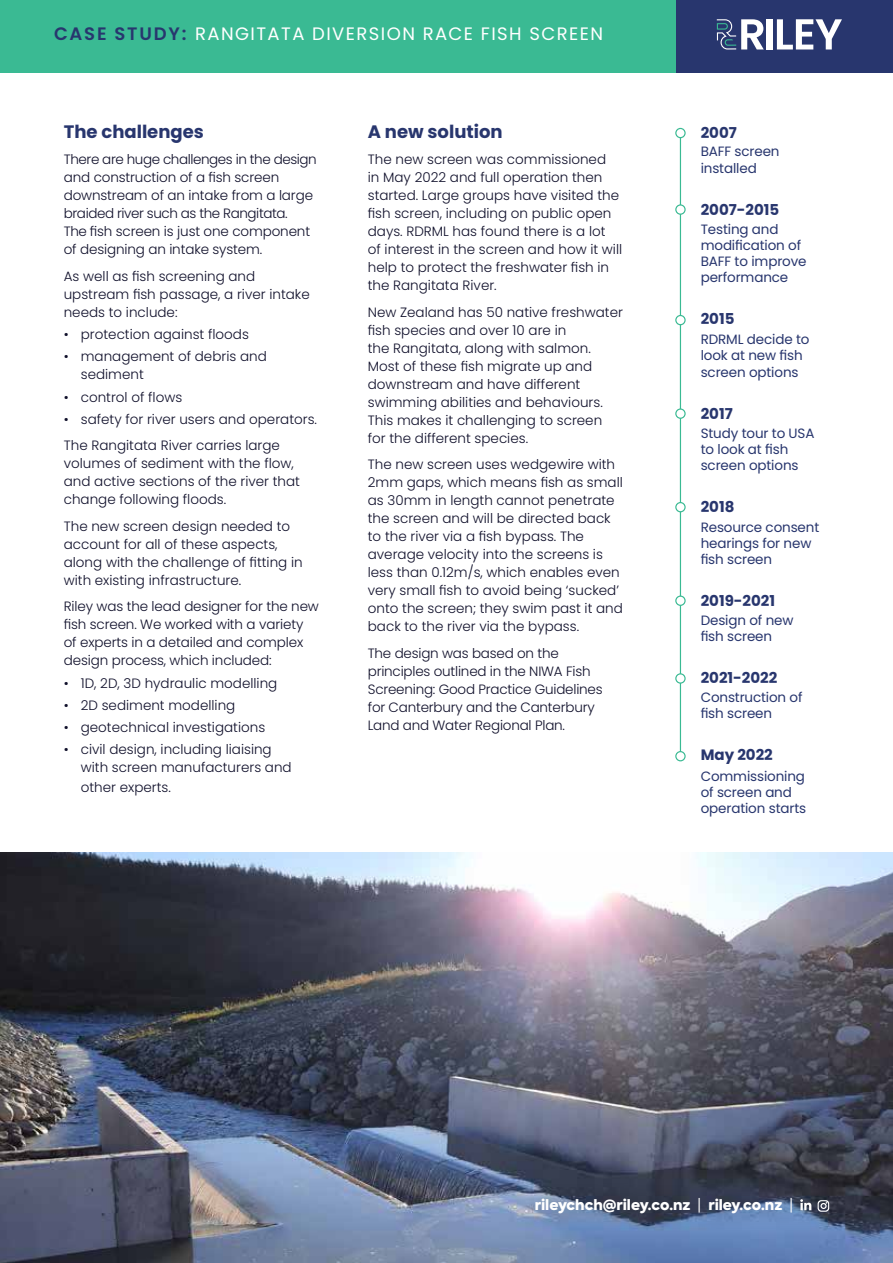
<style>
.page{position:relative;width:893px;height:1263px;background:#fff}
.page>*{position:absolute;margin:0;border:0;box-sizing:border-box;transform-origin:0 0}
.t1{font:18px "Poppins";letter-spacing:.08em;color:#fff}
.t2{font:700 18px "Poppins";color:#28366e}
.t3{font:600 18px "Poppins";letter-spacing:.1em;color:#28366e}
.t4{font:700 15px "Poppins";color:#28366e}
.t5{font:900 14.25px "Axiforma";color:#fff}
.t6{font:300 13.5px/18px "Poppins";color:#10102b}
.t7{font:13.5px/16.2px "Poppins";letter-spacing:-.01em;color:#28366e}
.s1{font-weight:400}
</style>
<div class="page">
<img style="left:0;top:853px;width:893px;height:410px">
<hr style="left:680px;top:135px;width:1px;height:621px;background:#3aba93">
<div style="left:0;top:0;width:676px;height:72px;background:#3aba93"></div>
<div style="left:676px;top:0;width:217px;height:72px;background:#28366e"></div>
<svg style="left:717px;top:19px;width:47px;height:31px"></svg>
<div style="left:767px;top:19px;width:6px;height:30px;background:#fff"></div>
<svg style="left:777px;top:19px;width:65px;height:31px"></svg>
<div style="left:676px;top:128px;width:9px;height:10px;background:#fff;border-radius:50%"></div>
<div style="left:675px;top:128px;width:11px;height:10px;border:1px solid #3aba93;border-radius:50%"></div>
<svg style="left:676px;top:205px;width:9px;height:9px"></svg>
<div style="left:675px;top:204px;width:11px;height:11px;border:1px solid #3aba93;border-radius:50%"></div>
<div style="left:676px;top:315px;width:9px;height:10px;background:#fff;border-radius:50%"></div>
<div style="left:675px;top:315px;width:11px;height:10px;border:1px solid #3aba93;border-radius:50%"></div>
<svg style="left:676px;top:409px;width:9px;height:9px"></svg>
<div style="left:675px;top:408px;width:11px;height:11px;border:1px solid #3aba93;border-radius:50%"></div>
<div style="left:676px;top:503px;width:9px;height:9px;background:#fff;border-radius:50%"></div>
<div style="left:675px;top:502px;width:11px;height:10px;border:1px solid #3aba93;border-radius:50%"></div>
<svg style="left:676px;top:596px;width:9px;height:9px"></svg>
<div style="left:675px;top:595px;width:11px;height:11px;border:1px solid #3aba93;border-radius:50%"></div>
<svg style="left:676px;top:674px;width:9px;height:9px"></svg>
<div style="left:675px;top:673px;width:11px;height:11px;border:1px solid #3aba93;border-radius:50%"></div>
<div style="left:676px;top:752px;width:9px;height:9px;background:#fff;border-radius:50%"></div>
<div style="left:675px;top:751px;width:11px;height:10px;border:1px solid #3aba93;border-radius:50%"></div>
<div style="left:516px;top:1181px;width:332px;height:51px;background:#000;opacity:.5"></div>
<svg style="left:818px;top:1200px;width:11px;height:12px"></svg>
<svg style="left:800px;top:1199px;width:11px;height:11px"></svg>
<h1 class="t3" style="left:54px;top:23px;width:134px">CASE STUDY:</h1>
<h1 class="t1" style="left:195px;top:23px;width:410px">RANGITATA DIVERSION RACE FISH SCREEN</h1>
<h1 class="t2" style="left:64px;top:121px;width:142px">The challenges</h1>
<p class="t6" style="left:64px;top:151px;width:255px">There are huge challenges in the design and construction of a fish screen downstream of an intake from a large braided river such as the Rangitata.<br>The fish screen is just one component of designing an intake system.</p>
<p class="t6" style="left:64px;top:267px;width:248px">As well as fish screening and upstream fish passage, a river intake needs to include:</p>
<p class="t6" style="left:64px;top:326px;width:187px">• protection against floods</p>
<p class="t6" style="left:81px;top:348px;width:188px;text-indent:-17px">• management of debris and sediment</p>
<p class="t6" style="left:64px;top:388px;width:120px">• control of flows</p>
<p class="t6" style="left:64px;top:406px;width:255px;line-height:26.5px">• safety for river users and operators.<br>The Rangitata River carries large</p>
<p class="t6" style="left:64px;top:455px;width:238px">volumes of sediment with the flow, and active sections of the river that change following floods.</p>
<p class="t6" style="left:64px;top:517px;width:240px">The new screen design needed to account for all of these aspects, along with the challenge of fitting in with existing infrastructure.</p>
<p class="t6" style="left:64px;top:598px;width:257px">Riley was the lead designer for the new fish screen. We worked with a variety of experts in a detailed and complex design process, which included:</p>
<p class="t6" style="left:64px;top:674px;width:215px">• 1D, 2D, 3D hydraulic modelling</p>
<p class="t6" style="left:64px;top:696px;width:173px">• 2D sediment modelling</p>
<p class="t6" style="left:64px;top:718px;width:203px">• geotechnical investigations</p>
<p class="t6" style="left:81px;top:741px;width:212px;text-indent:-17px">• civil design, including liaising with screen manufacturers and</p>
<p class="t6" style="left:81px;top:778px;width:92px">other experts.</p>
<h1 class="t2" style="left:368px;top:121px;width:136px">A new solution</h1>
<p class="t6" style="left:368px;top:151px;width:256px">The new screen was commissioned<br>in May 2022 and full operation then started. Large groups have visited the fish screen, including on public open days. RDRML has found there is a lot<br>of interest in the screen and how it will help to protect the freshwater fish in the Rangitata River.</p>
<p class="t6" style="left:368px;top:303px;width:257px">New Zealand has 50 native freshwater fish species and over 10 are in<br>the Rangitata, along with salmon.<br>Most of these fish migrate up and downstream and have different swimming abilities and behaviours.<br>This makes it challenging to screen for the different species.</p>
<p class="t6" style="left:368px;top:456px;width:257px">The new screen uses wedgewire with 2mm gaps, which means fish as small as 30mm in length cannot penetrate the screen and will be directed back to the river via a fish bypass. The average velocity into the screens is less than 0.12m/s, which enables even very small fish to avoid being ‘sucked’ onto the screen; they swim past it and back to the river via the bypass.</p>
<p class="t6" style="left:368px;top:644px;width:236px">The design was based on the principles outlined in the NIWA Fish<br>Screening: Good Practice Guidelines for Canterbury and the Canterbury<br>Land and Water Regional Plan.</p>
<p class="t4" style="left:701px;top:124px;width:38px">2007</p>
<p class="t7" style="left:701px;top:144px;width:80px">BAFF screen installed</p>
<p class="t4" style="left:701px;top:201px;width:80px">2007-2015</p>
<p class="t7" style="left:701px;top:221px;width:107px">Testing and modification of<br>BAFF to improve performance</p>
<p class="t4" style="left:701px;top:310px;width:35px">2015</p>
<p class="t7" style="left:701px;top:331px;width:110px">RDRML decide to look at new fish screen options</p>
<p class="t4" style="left:701px;top:405px;width:34px">2017</p>
<p class="t7" style="left:701px;top:425px;width:115px">Study tour to USA to look at fish screen options</p>
<p class="t4" style="left:701px;top:498px;width:35px">2018</p>
<p class="t7" style="left:701px;top:519px;width:120px">Resource consent hearings for new fish screen</p>
<p class="t4" style="left:701px;top:592px;width:76px">2019-2021</p>
<p class="t7" style="left:701px;top:612px;width:94px">Design of new fish screen</p>
<p class="t4" style="left:701px;top:669px;width:78px">2021-2022</p>
<p class="t7" style="left:701px;top:689px;width:103px">Construction of fish screen</p>
<p class="t4" style="left:701px;top:746px;width:74px">May 2022</p>
<p class="t7" style="left:701px;top:768px;width:107px">Commissioning of screen and operation starts</p>
<p class="t5" style="left:535px;top:1195px;width:260px">rileychch@riley.co.nz <span class="s1">|</span> riley.co.nz <span class="s1">|</span></p>
</div>
